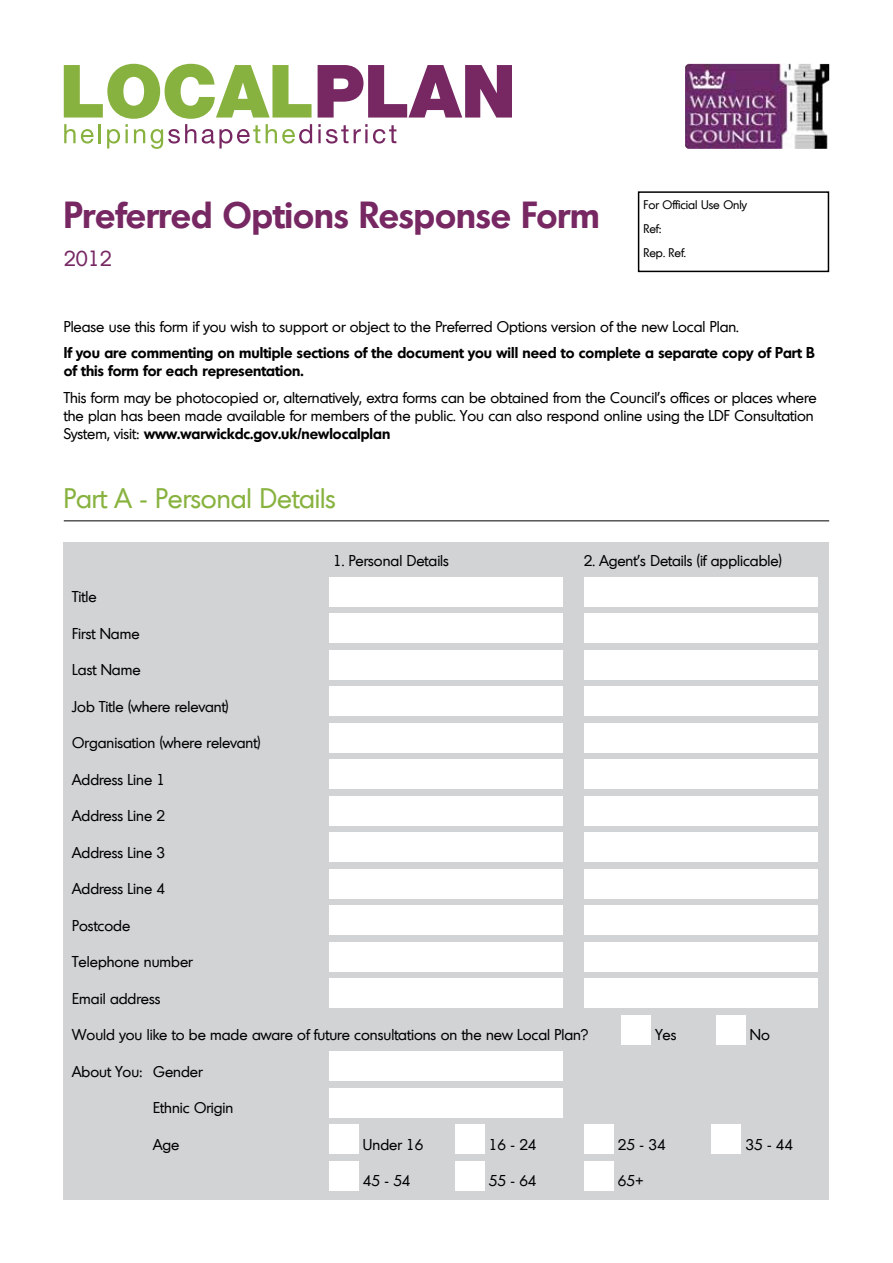
<style>
.page{position:relative;width:893px;height:1263px;background:#fff}
.page>*{position:absolute;margin:0;border:0;box-sizing:border-box;transform-origin:0 0}
.t1{font:600 36px "Montreal";color:#772863}
.t2{font:27px "Montreal";color:#88b23f}
.t3{font:21px "Montreal";color:#772863}
.t4{font:15px/18px "Montreal";color:#000}
.t5{font:600 15px/18px "Montreal";color:#000}
.t6{font:12px/23.7px "Montreal";color:#000}
.s1{font-weight:600}
</style>
<div class="page">
<img style="left:685px;top:64px;width:144px;height:85px">
<svg style="left:318px;top:65px;width:194px;height:53px"></svg>
<svg style="left:64px;top:64px;width:248px;height:85px"></svg>
<svg style="left:318px;top:124px;width:78px;height:20px"></svg>
<hr style="left:64px;top:521px;width:765px;height:1px;background:#000">
<div style="left:64px;top:542px;width:765px;height:657px;background:#d1d3d4"></div>
<div style="left:329px;top:577px;width:234px;height:29px;background:#fff"></div>
<div style="left:584px;top:577px;width:234px;height:29px;background:#fff"></div>
<div style="left:329px;top:613px;width:234px;height:30px;background:#fff"></div>
<div style="left:584px;top:613px;width:234px;height:30px;background:#fff"></div>
<div style="left:329px;top:650px;width:234px;height:29px;background:#fff"></div>
<div style="left:584px;top:650px;width:234px;height:29px;background:#fff"></div>
<div style="left:329px;top:686px;width:234px;height:30px;background:#fff"></div>
<div style="left:584px;top:686px;width:234px;height:30px;background:#fff"></div>
<div style="left:329px;top:723px;width:234px;height:29px;background:#fff"></div>
<div style="left:584px;top:723px;width:234px;height:29px;background:#fff"></div>
<div style="left:329px;top:759px;width:234px;height:30px;background:#fff"></div>
<div style="left:584px;top:759px;width:234px;height:30px;background:#fff"></div>
<div style="left:329px;top:796px;width:234px;height:29px;background:#fff"></div>
<div style="left:584px;top:796px;width:234px;height:29px;background:#fff"></div>
<div style="left:329px;top:832px;width:234px;height:30px;background:#fff"></div>
<div style="left:584px;top:832px;width:234px;height:30px;background:#fff"></div>
<div style="left:329px;top:869px;width:234px;height:29px;background:#fff"></div>
<div style="left:584px;top:869px;width:234px;height:29px;background:#fff"></div>
<div style="left:329px;top:905px;width:234px;height:30px;background:#fff"></div>
<div style="left:584px;top:905px;width:234px;height:30px;background:#fff"></div>
<div style="left:329px;top:942px;width:234px;height:29px;background:#fff"></div>
<div style="left:584px;top:942px;width:234px;height:29px;background:#fff"></div>
<div style="left:329px;top:978px;width:234px;height:30px;background:#fff"></div>
<div style="left:584px;top:978px;width:234px;height:30px;background:#fff"></div>
<div style="left:621px;top:1015px;width:30px;height:29px;background:#fff"></div>
<div style="left:716px;top:1015px;width:29px;height:29px;background:#fff"></div>
<div style="left:329px;top:1051px;width:234px;height:30px;background:#fff"></div>
<div style="left:329px;top:1088px;width:234px;height:29px;background:#fff"></div>
<div style="left:329px;top:1124px;width:30px;height:30px;background:#fff"></div>
<div style="left:455px;top:1124px;width:30px;height:30px;background:#fff"></div>
<div style="left:584px;top:1124px;width:30px;height:30px;background:#fff"></div>
<div style="left:711px;top:1124px;width:30px;height:30px;background:#fff"></div>
<div style="left:329px;top:1161px;width:30px;height:30px;background:#fff"></div>
<div style="left:455px;top:1161px;width:30px;height:30px;background:#fff"></div>
<div style="left:584px;top:1161px;width:30px;height:30px;background:#fff"></div>
<div style="left:638px;top:191px;width:191px;height:81px;border:2px solid #000"></div>
<h1 class="t1" style="left:64px;top:191px;width:537px">Preferred Options Response Form</h1>
<h3 class="t3" style="left:64px;top:245px;width:50px">2012</h3>
<p class="t6" style="left:644px;top:193px;width:105px">For Official Use Only<br>Ref:<br>Rep. Ref.</p>
<p class="t4" style="left:64px;top:317px;width:677px">Please use this form if you wish to support or object to the Preferred Options version of the new Local Plan.</p>
<p class="t5" style="left:64px;top:344px;width:753px">If you are commenting on multiple sections of the document you will need to complete a separate copy of Part B of this form for each representation.</p>
<p class="t4" style="left:64px;top:388px;width:754px">This form may be photocopied or, alternatively, extra forms can be obtained from the Council’s offices or places where the plan has been made available for members of the public. You can also respond online using the LDF Consultation<br>System, visit: <span class="s1">www.warwickdc.gov.uk/newlocalplan</span></p>
<h2 class="t2" style="left:64px;top:481px;width:274px">Part A - Personal Details</h2>
<p class="t4" style="left:333px;top:551px;width:117px">1. Personal Details</p>
<p class="t4" style="left:584px;top:551px;width:199px">2. Agent’s Details (if applicable)</p>
<p class="t4" style="left:72px;top:587px;width:26px">Title</p>
<p class="t4" style="left:72px;top:624px;width:69px">First Name</p>
<p class="t4" style="left:72px;top:660px;width:70px">Last Name</p>
<p class="t4" style="left:72px;top:697px;width:158px">Job Title (where relevant)</p>
<p class="t4" style="left:72px;top:733px;width:190px">Organisation (where relevant)</p>
<p class="t4" style="left:72px;top:770px;width:94px">Address Line 1</p>
<p class="t4" style="left:72px;top:806px;width:94px">Address Line 2</p>
<p class="t4" style="left:72px;top:843px;width:94px">Address Line 3</p>
<p class="t4" style="left:72px;top:879px;width:94px">Address Line 4</p>
<p class="t4" style="left:72px;top:916px;width:59px">Postcode</p>
<p class="t4" style="left:72px;top:952px;width:122px">Telephone number</p>
<p class="t4" style="left:72px;top:989px;width:90px">Email address</p>
<p class="t4" style="left:72px;top:1025px;width:518px">Would you like to be made aware of future consultations on the new Local Plan?</p>
<p class="t4" style="left:655px;top:1025px;width:23px">Yes</p>
<p class="t4" style="left:750px;top:1025px;width:22px">No</p>
<p class="t4" style="left:72px;top:1062px;width:132px">About You: Gender</p>
<p class="t4" style="left:153px;top:1098px;width:82px">Ethnic Origin</p>
<p class="t4" style="left:153px;top:1135px;width:28px">Age</p>
<p class="t4" style="left:363px;top:1135px;width:62px">Under 16</p>
<p class="t4" style="left:489px;top:1135px;width:49px">16 - 24</p>
<p class="t4" style="left:618px;top:1135px;width:49px">25 - 34</p>
<p class="t4" style="left:745px;top:1135px;width:49px">35 - 44</p>
<p class="t4" style="left:363px;top:1172px;width:49px">45 - 54</p>
<p class="t4" style="left:489px;top:1172px;width:49px">55 - 64</p>
<p class="t4" style="left:618px;top:1172px;width:27px">65+</p>
</div>
